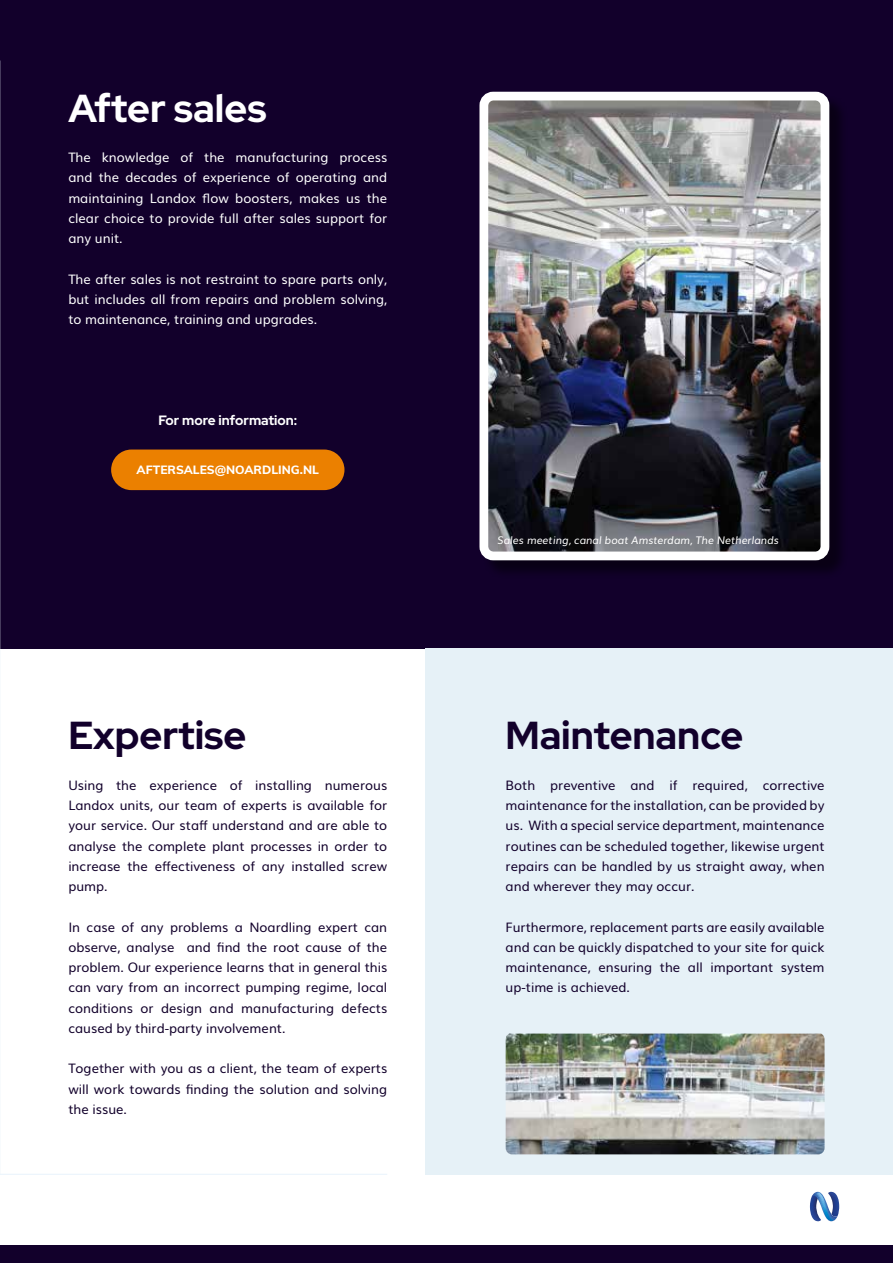
<style>
.page{position:relative;width:893px;height:1263px;background:#fff}
.page>*{position:absolute;margin:0;border:0;box-sizing:border-box;transform-origin:0 0}
.t1{font:300 39px "Red Hat Display";color:#12002b}
.t2{font:300 39px "Red Hat Display";color:#fff}
.t3{font:300 13.5px "Red Hat Display";color:#fff}
.t4{font:13.05px/20.2px "Muli";color:#12002b;text-align:justify}
.t5{font:13.05px/20.2px "Muli";color:#fff;text-align:justify}
.t6{font:800 12px "Muli";color:#fff}
.t7{font:italic 10.5px "Muli";color:#fff}
</style>
<div class="page">
<div style="left:0;top:1245px;width:893px;height:18px;background:#12002b"></div>
<div style="left:0;top:0;width:893px;height:648px;background:#12002b"></div>
<hr style="left:0;top:1174px;width:387px;height:1px;background:#e8f3fc">
<div style="left:482px;top:94px;width:366px;height:485px;background:#0c001e"></div>
<img style="left:489px;top:102px;width:330px;height:448px">
<div style="left:479px;top:92px;width:350px;height:468px;border:9px solid #fff;border-radius:9px"></div>
<svg style="left:810px;top:1192px;width:29px;height:29px"></svg>
<div style="left:425px;top:648px;width:468px;height:527px;background:#e6f1f7"></div>
<div style="left:111px;top:449px;width:233px;height:41px;background:#eb8000;border-radius:20px"></div>
<img style="left:506px;top:1033px;width:319px;height:121px">
<h1 class="t2" style="left:68px;top:82px;width:200px">After sales</h1>
<p class="t5" style="left:68px;top:146px;width:320px">The knowledge of the manufacturing process and the decades of experience of operating and maintaining Landox flow boosters, makes us the clear choice to provide full after sales support for any unit.</p>
<p class="t5" style="left:68px;top:268px;width:320px">The after sales is not restraint to spare parts only, but includes all from repairs and problem solving, to maintenance, training and upgrades.</p>
<p class="t3" style="left:158px;top:412px;width:140px">For more information:</p>
<p class="t6" style="left:137px;top:461px;width:184px">AFTERSALES@NOARDLING.NL</p>
<h1 class="t1" style="left:68px;top:710px;width:180px">Expertise</h1>
<p class="t4" style="left:68px;top:774px;width:320px">Using the experience of installing numerous Landox units, our team of experts is available for your service. Our staff understand and are able to analyse the complete plant processes in order to increase the effectiveness of any installed screw pump.</p>
<p class="t4" style="left:68px;top:916px;width:320px">In case of any problems a Noardling expert can observe, analyse and find the root cause of the problem. Our experience learns that in general this can vary from an incorrect pumping regime, local conditions or design and manufacturing defects caused by third-party involvement.</p>
<p class="t4" style="left:68px;top:1057px;width:320px">Together with you as a client, the team of experts will work towards finding the solution and solving the issue.</p>
<p class="t7" style="left:497px;top:531px;width:283px">Sales meeting, canal boat Amsterdam, The Netherlands</p>
<h1 class="t1" style="left:506px;top:710px;width:239px">Maintenance</h1>
<p class="t4" style="left:506px;top:774px;width:320px">Both preventive and if required, corrective maintenance for the installation, can be provided by us. With a special service department, maintenance routines can be scheduled together, likewise urgent repairs can be handled by us straight away, when and wherever they may occur.</p>
<p class="t4" style="left:506px;top:916px;width:320px">Furthermore, replacement parts are easily available and can be quickly dispatched to your site for quick maintenance, ensuring the all important system up-time is achieved.</p>
</div>
